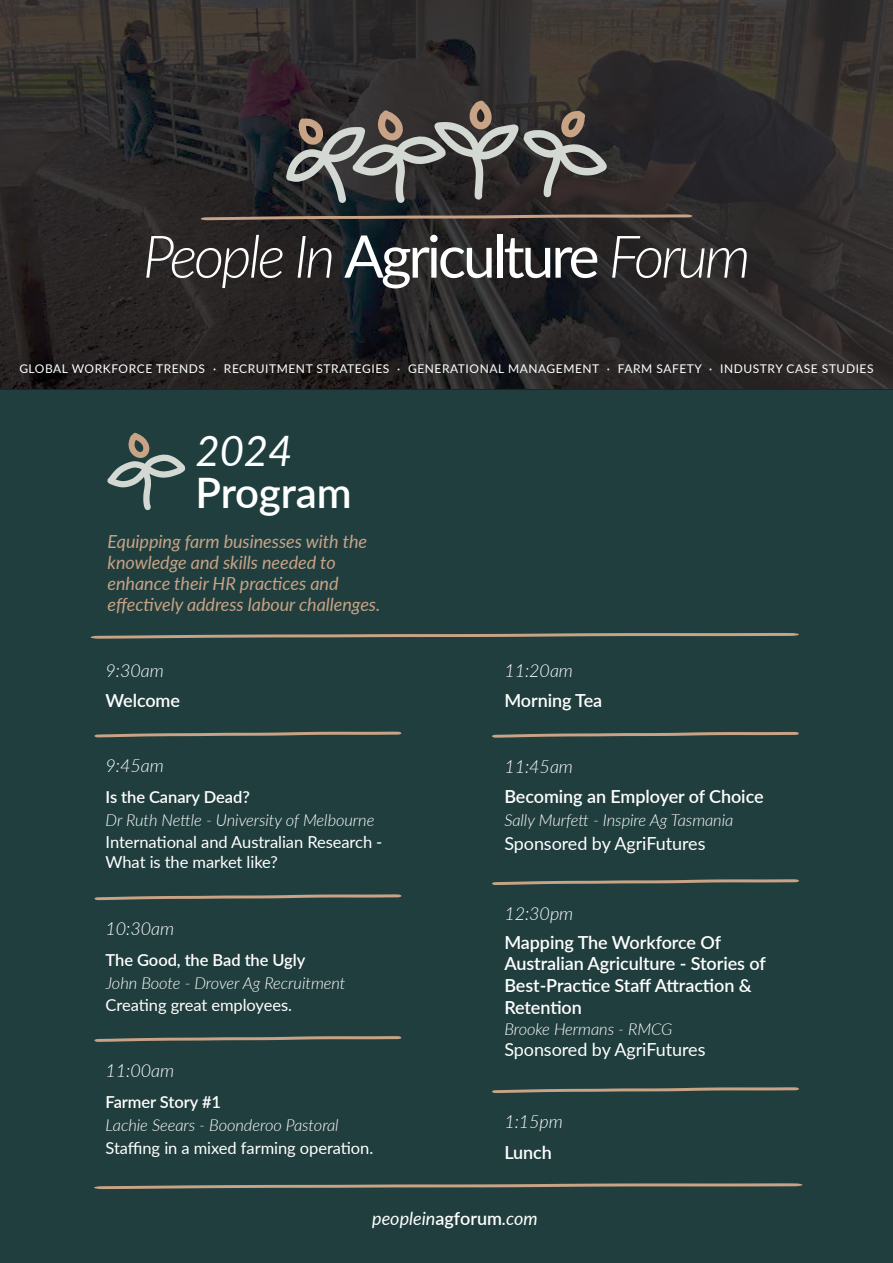
<style>
.page{position:relative;width:893px;height:1263px;background:#fff}
.page>*{position:absolute;margin:0;border:0;box-sizing:border-box;transform-origin:0 0}
.t1{font:600 42px "Lato";letter-spacing:-.01em;color:#fff}
.t2{font:italic 42px "Lato";color:#fff}
.t3{font:600 18px/21.6px "Lato";letter-spacing:-.005em;color:#fff}
.t4{font:italic 18px/21px "Lato";letter-spacing:-.005em;color:#c8a386}
.t5{font:italic 300 18px "Lato";letter-spacing:-.005em;color:#fff}
.t6{font:18px "Lato";letter-spacing:-.005em;color:#fff}
.t7{font:italic 18px "Lato";color:#fff}
.t8{font:italic 300 16.5px "Lato";letter-spacing:-.005em;color:#fff}
.t9{font:16.5px/19.8px "Lato";letter-spacing:-.005em;color:#fff}
.t10{font:600 16.5px "Lato";letter-spacing:-.005em;color:#fff}
.t11{font:12px "Lato";letter-spacing:.045em;color:#fff}
.s1{font-weight:600;font-style:normal}
</style>
<div class="page">
<div style="left:0;top:389px;width:893px;height:874px;background:#203e3e"></div>
<svg style="left:0;top:0;width:893px;height:389px;background:#2c2929"></svg>
<svg style="left:200px;top:214px;width:492px;height:6px;background:#746154"></svg>
<svg style="left:286px;top:100px;width:321px;height:103px;background:#565250"></svg>
<svg style="left:146px;top:235px;width:136px;height:53px;background:#4d494a"></svg>
<svg style="left:298px;top:236px;width:34px;height:42px"></svg>
<svg style="left:344px;top:235px;width:148px;height:53px"></svg>
<div style="left:497px;top:234px;width:5px;height:44px;background:#fff"></div>
<svg style="left:505px;top:238px;width:92px;height:40px"></svg>
<svg style="left:612px;top:236px;width:135px;height:42px;background:#535050"></svg>
<svg style="left:94px;top:894px;width:307px;height:6px"></svg>
<svg style="left:94px;top:1036px;width:307px;height:6px"></svg>
<svg style="left:492px;top:732px;width:307px;height:6px"></svg>
<svg style="left:94px;top:732px;width:307px;height:5px"></svg>
<svg style="left:492px;top:879px;width:307px;height:6px"></svg>
<svg style="left:492px;top:1087px;width:307px;height:6px"></svg>
<svg style="left:90px;top:633px;width:709px;height:6px"></svg>
<svg style="left:94px;top:1183px;width:709px;height:6px"></svg>
<svg style="left:107px;top:432px;width:78px;height:78px"></svg>
<p class="t11" style="left:19px;top:360px;width:856px">GLOBAL WORKFORCE TRENDS · RECRUITMENT STRATEGIES · GENERATIONAL MANAGEMENT · FARM SAFETY · INDUSTRY CASE STUDIES</p>
<h1 class="t2" style="left:196px;top:421px;width:98px">2024</h1>
<h1 class="t1" style="left:196px;top:462px;width:158px">Program</h1>
<p class="t4" style="left:108px;top:530px;width:274px">Equipping farm businesses with the knowledge and skills needed to enhance their HR practices and effectively address labour challenges.</p>
<p class="t5" style="left:106px;top:658px;width:60px">9:30am</p>
<p class="t3" style="left:106px;top:689px;width:76px">Welcome</p>
<p class="t5" style="left:106px;top:753px;width:60px">9:45am</p>
<p class="t10" style="left:106px;top:785px;width:146px">Is the Canary Dead?</p>
<p class="t8" style="left:106px;top:808px;width:270px">Dr Ruth Nettle - University of Melbourne</p>
<p class="t9" style="left:106px;top:832px;width:278px">International and Australian Research -<br>What is the market like?</p>
<p class="t5" style="left:106px;top:916px;width:70px">10:30am</p>
<p class="t10" style="left:106px;top:947px;width:201px">The Good, the Bad the Ugly</p>
<p class="t8" style="left:106px;top:971px;width:241px">John Boote - Drover Ag Recruitment</p>
<p class="t9" style="left:106px;top:994px;width:188px">Creating great employees.</p>
<p class="t5" style="left:106px;top:1058px;width:70px">11:00am</p>
<p class="t10" style="left:106px;top:1090px;width:117px">Farmer Story #1</p>
<p class="t8" style="left:106px;top:1114px;width:235px">Lachie Seears - Boonderoo Pastoral</p>
<p class="t9" style="left:106px;top:1137px;width:269px">Staffing in a mixed farming operation.</p>
<p class="t5" style="left:504px;top:658px;width:70px">11:20am</p>
<p class="t3" style="left:504px;top:689px;width:99px">Morning Tea</p>
<p class="t5" style="left:504px;top:754px;width:70px">11:45am</p>
<p class="t3" style="left:504px;top:785px;width:261px">Becoming an Employer of Choice</p>
<p class="t8" style="left:504px;top:809px;width:230px">Sally Murfett - Inspire Ag Tasmania</p>
<p class="t6" style="left:504px;top:830px;width:203px">Sponsored by AgriFutures</p>
<p class="t5" style="left:504px;top:901px;width:70px">12:30pm</p>
<p class="t3" style="left:504px;top:931px;width:263px">Mapping The Workforce Of<br>Australian Agriculture - Stories of<br>Best-Practice Staff Attraction &amp;<br>Retention</p>
<p class="t8" style="left:504px;top:1017px;width:170px">Brooke Hermans - RMCG</p>
<p class="t6" style="left:504px;top:1037px;width:203px">Sponsored by AgriFutures</p>
<p class="t5" style="left:504px;top:1109px;width:60px">1:15pm</p>
<p class="t3" style="left:504px;top:1140px;width:49px">Lunch</p>
<p class="t7" style="left:372px;top:1206px;width:167px">peoplein<span class="s1">agforum</span>.com</p>
</div>
